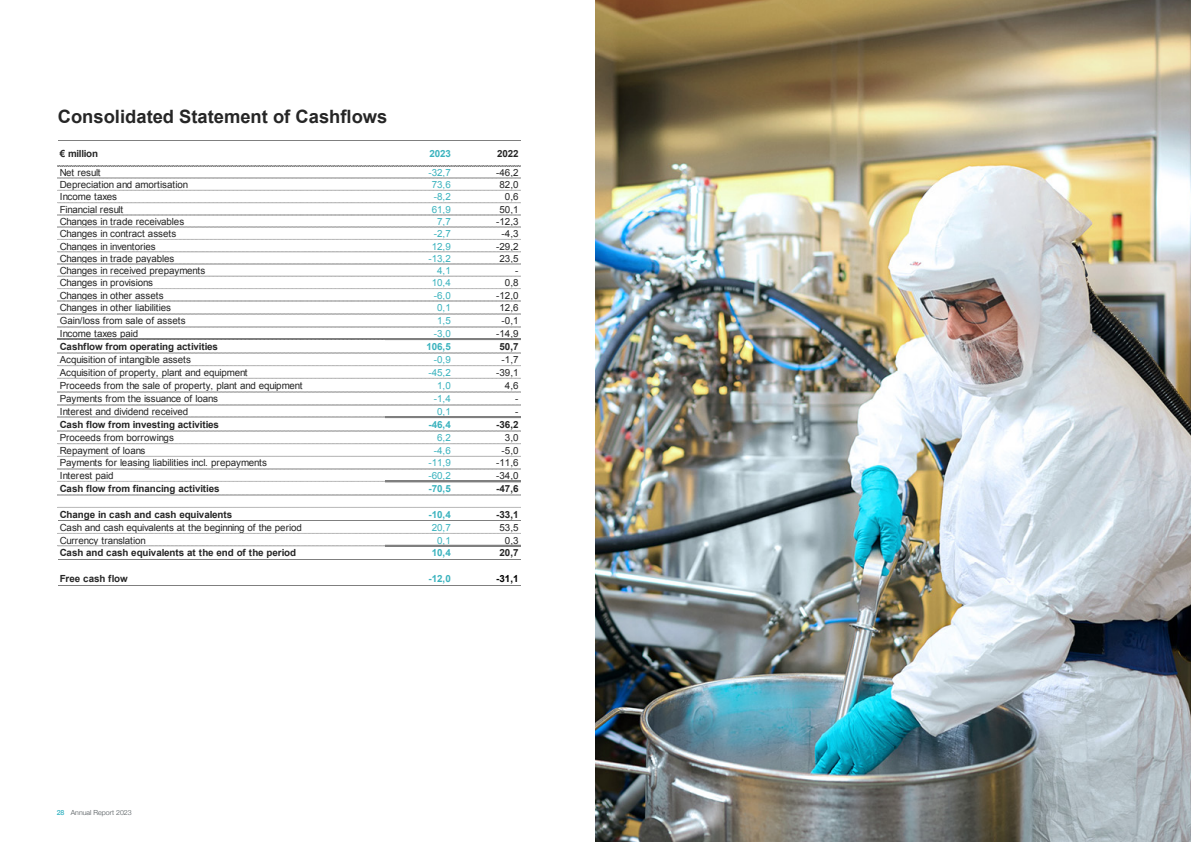
<style>
.page{position:relative;width:1191px;height:842px;background:#fff}
.page>*{position:absolute;margin:0;border:0;box-sizing:border-box;transform-origin:0 0}
.t1{font:700 18.4px "Arial";color:#262626}
.t2{font:9.8px "Arial";letter-spacing:-.005em;color:#262626}
.t3{font:700 9.8px "Arial";letter-spacing:-.005em;color:#262626}
.t4{font:9.8px "Arial";letter-spacing:-.005em;color:#3bb3be}
.t5{font:700 9.8px "Arial";letter-spacing:-.005em;color:#3bb3be}
.t6{font:700 9.8px "Arial";letter-spacing:-.03em;color:#262626}
.t7{font:700 9.8px "Arial";color:#000}
.t8{font:300 7px "Helvetica Neue";color:#4b5255}
.s1{font-weight:500;color:#34b2c1}
</style>
<div class="page">
<hr style="left:58px;top:339px;width:327px;height:1px;background:#bfbfbf">
<hr style="left:58px;top:417px;width:327px;height:1px;background:#bfbfbf">
<hr style="left:58px;top:481px;width:327px;height:1px;background:#bfbfbf">
<hr style="left:58px;top:545px;width:327px;height:1px;background:#bfbfbf">
<hr style="left:58px;top:141px;width:462px;height:1px;background:#7f7f7f">
<hr style="left:58px;top:166px;width:462px;height:1px;background:#bfbfbf">
<hr style="left:58px;top:178px;width:462px;height:1px;background:#bfbfbf">
<hr style="left:58px;top:190px;width:462px;height:1px;background:#bfbfbf">
<hr style="left:58px;top:202px;width:462px;height:1px;background:#bfbfbf">
<hr style="left:58px;top:215px;width:462px;height:1px;background:#bfbfbf">
<hr style="left:58px;top:227px;width:462px;height:1px;background:#bfbfbf">
<hr style="left:58px;top:239px;width:462px;height:1px;background:#bfbfbf">
<hr style="left:58px;top:251px;width:462px;height:1px;background:#bfbfbf">
<hr style="left:58px;top:264px;width:462px;height:1px;background:#bfbfbf">
<hr style="left:58px;top:276px;width:462px;height:1px;background:#bfbfbf">
<hr style="left:58px;top:288px;width:462px;height:1px;background:#bfbfbf">
<hr style="left:58px;top:301px;width:462px;height:1px;background:#bfbfbf">
<hr style="left:58px;top:314px;width:462px;height:1px;background:#bfbfbf">
<hr style="left:58px;top:327px;width:462px;height:1px;background:#bfbfbf">
<hr style="left:385px;top:338px;width:135px;height:1px;background:#7f7f7f">
<hr style="left:385px;top:339px;width:135px;height:1px;background:#7f7f7f">
<hr style="left:58px;top:353px;width:462px;height:1px;background:#bfbfbf">
<hr style="left:58px;top:365px;width:462px;height:1px;background:#bfbfbf">
<hr style="left:58px;top:378px;width:462px;height:1px;background:#bfbfbf">
<hr style="left:58px;top:392px;width:462px;height:1px;background:#bfbfbf">
<hr style="left:58px;top:405px;width:462px;height:1px;background:#bfbfbf">
<hr style="left:385px;top:416px;width:135px;height:1px;background:#7f7f7f">
<hr style="left:385px;top:417px;width:135px;height:1px;background:#7f7f7f">
<hr style="left:58px;top:431px;width:462px;height:1px;background:#bfbfbf">
<hr style="left:58px;top:443px;width:462px;height:1px;background:#bfbfbf">
<hr style="left:58px;top:456px;width:462px;height:1px;background:#bfbfbf">
<hr style="left:58px;top:469px;width:462px;height:1px;background:#bfbfbf">
<hr style="left:385px;top:481px;width:135px;height:1px;background:#7f7f7f">
<hr style="left:385px;top:482px;width:135px;height:1px;background:#7f7f7f">
<hr style="left:58px;top:495px;width:462px;height:1px;background:#bfbfbf">
<hr style="left:58px;top:507px;width:462px;height:1px;background:#bfbfbf">
<hr style="left:58px;top:520px;width:462px;height:1px;background:#7f7f7f">
<hr style="left:58px;top:533px;width:462px;height:1px;background:#bfbfbf">
<hr style="left:385px;top:545px;width:135px;height:1px;background:#7f7f7f">
<hr style="left:385px;top:546px;width:135px;height:1px;background:#7f7f7f">
<hr style="left:58px;top:559px;width:462px;height:1px;background:#7f7f7f">
<hr style="left:58px;top:585px;width:462px;height:1px;background:#7f7f7f">
<img style="left:595px;top:0;width:596px;height:842px">
<h1 class="t1" style="left:58px;top:104px;width:331px">Consolidated Statement of Cashflows</h1>
<p class="t6" style="left:60px;top:146px;width:40px">€ million</p>
<p class="t5" style="left:429px;top:147px;width:23px">2023</p>
<p class="t3" style="left:497px;top:147px;width:23px">2022</p>
<p class="t2" style="left:60px;top:166px;width:42px">Net result</p>
<p class="t4" style="left:428px;top:166px;width:24px">-32,7</p>
<p class="t2" style="left:496px;top:166px;width:24px">-46,2</p>
<p class="t2" style="left:60px;top:178px;width:130px">Depreciation and amortisation</p>
<p class="t4" style="left:432px;top:178px;width:21px">73,6</p>
<p class="t2" style="left:499px;top:178px;width:21px">82,0</p>
<p class="t2" style="left:60px;top:191px;width:59px">Income taxes</p>
<p class="t4" style="left:434px;top:191px;width:19px">-8,2</p>
<p class="t2" style="left:505px;top:191px;width:15px">0,6</p>
<p class="t2" style="left:60px;top:203px;width:65px">Financial result</p>
<p class="t4" style="left:432px;top:203px;width:21px">61,9</p>
<p class="t2" style="left:499px;top:203px;width:21px">50,1</p>
<p class="t2" style="left:60px;top:215px;width:126px">Changes in trade receivables</p>
<p class="t4" style="left:437px;top:215px;width:15px">7,7</p>
<p class="t2" style="left:496px;top:215px;width:24px">-12,3</p>
<p class="t2" style="left:60px;top:227px;width:118px">Changes in contract assets</p>
<p class="t4" style="left:434px;top:227px;width:19px">-2,7</p>
<p class="t2" style="left:501px;top:227px;width:19px">-4,3</p>
<p class="t2" style="left:60px;top:240px;width:98px">Changes in inventories</p>
<p class="t4" style="left:432px;top:240px;width:21px">12,9</p>
<p class="t2" style="left:496px;top:240px;width:24px">-29,2</p>
<p class="t2" style="left:60px;top:252px;width:116px">Changes in trade payables</p>
<p class="t4" style="left:428px;top:252px;width:24px">-13,2</p>
<p class="t2" style="left:499px;top:252px;width:21px">23,5</p>
<p class="t2" style="left:60px;top:264px;width:147px">Changes in received prepayments</p>
<p class="t4" style="left:437px;top:264px;width:15px">4,1</p>
<p class="t2" style="left:515px;top:264px;width:5px">-</p>
<p class="t2" style="left:60px;top:276px;width:95px">Changes in provisions</p>
<p class="t4" style="left:432px;top:276px;width:21px">10,4</p>
<p class="t2" style="left:505px;top:276px;width:15px">0,8</p>
<p class="t2" style="left:60px;top:289px;width:105px">Changes in other assets</p>
<p class="t4" style="left:434px;top:289px;width:19px">-6,0</p>
<p class="t2" style="left:496px;top:289px;width:24px">-12,0</p>
<p class="t2" style="left:60px;top:301px;width:113px">Changes in other liabilities</p>
<p class="t4" style="left:437px;top:301px;width:15px">0,1</p>
<p class="t2" style="left:499px;top:301px;width:21px">12,6</p>
<p class="t2" style="left:60px;top:314px;width:127px">Gain/loss from sale of assets</p>
<p class="t4" style="left:437px;top:314px;width:15px">1,5</p>
<p class="t2" style="left:501px;top:314px;width:19px">-0,1</p>
<p class="t2" style="left:60px;top:327px;width:80px">Income taxes paid</p>
<p class="t4" style="left:434px;top:327px;width:19px">-3,0</p>
<p class="t2" style="left:496px;top:327px;width:24px">-14,9</p>
<p class="t3" style="left:60px;top:340px;width:160px">Cashflow from operating activities</p>
<p class="t5" style="left:426px;top:340px;width:26px">106,5</p>
<p class="t3" style="left:499px;top:340px;width:21px">50,7</p>
<p class="t2" style="left:60px;top:353px;width:133px">Acquisition of intangible assets</p>
<p class="t4" style="left:434px;top:353px;width:19px">-0,9</p>
<p class="t2" style="left:501px;top:353px;width:19px">-1,7</p>
<p class="t2" style="left:60px;top:366px;width:189px">Acquisition of property, plant and equipment</p>
<p class="t4" style="left:428px;top:366px;width:24px">-45,2</p>
<p class="t2" style="left:496px;top:366px;width:24px">-39,1</p>
<p class="t2" style="left:60px;top:379px;width:244px">Proceeds from the sale of property, plant and equipment</p>
<p class="t4" style="left:437px;top:379px;width:15px">1,0</p>
<p class="t2" style="left:505px;top:379px;width:15px">4,6</p>
<p class="t2" style="left:60px;top:392px;width:160px">Payments from the issuance of loans</p>
<p class="t4" style="left:434px;top:392px;width:19px">-1,4</p>
<p class="t2" style="left:515px;top:392px;width:5px">-</p>
<p class="t2" style="left:60px;top:405px;width:130px">Interest and dividend received</p>
<p class="t4" style="left:437px;top:405px;width:15px">0,1</p>
<p class="t2" style="left:515px;top:405px;width:5px">-</p>
<p class="t3" style="left:60px;top:418px;width:161px">Cash flow from investing activities</p>
<p class="t5" style="left:428px;top:418px;width:24px">-46,4</p>
<p class="t3" style="left:496px;top:418px;width:24px">-36,2</p>
<p class="t2" style="left:60px;top:431px;width:116px">Proceeds from borrowings</p>
<p class="t4" style="left:437px;top:431px;width:15px">6,2</p>
<p class="t2" style="left:505px;top:431px;width:15px">3,0</p>
<p class="t2" style="left:60px;top:444px;width:87px">Repayment of loans</p>
<p class="t4" style="left:434px;top:444px;width:19px">-4,6</p>
<p class="t2" style="left:501px;top:444px;width:19px">-5,0</p>
<p class="t2" style="left:60px;top:457px;width:209px">Payments for leasing liabilities incl. prepayments</p>
<p class="t4" style="left:428px;top:457px;width:24px">-11,9</p>
<p class="t2" style="left:496px;top:457px;width:24px">-11,6</p>
<p class="t2" style="left:60px;top:469px;width:55px">Interest paid</p>
<p class="t4" style="left:428px;top:469px;width:24px">-60,2</p>
<p class="t2" style="left:496px;top:469px;width:24px">-34,0</p>
<p class="t3" style="left:60px;top:482px;width:161px">Cash flow from financing activities</p>
<p class="t5" style="left:428px;top:482px;width:24px">-70,5</p>
<p class="t3" style="left:496px;top:482px;width:24px">-47,6</p>
<p class="t3" style="left:60px;top:508px;width:174px">Change in cash and cash equivalents</p>
<p class="t5" style="left:428px;top:508px;width:24px">-10,4</p>
<p class="t3" style="left:496px;top:508px;width:24px">-33,1</p>
<p class="t2" style="left:60px;top:521px;width:244px">Cash and cash equivalents at the beginning of the period</p>
<p class="t4" style="left:432px;top:521px;width:21px">20,7</p>
<p class="t2" style="left:499px;top:521px;width:21px">53,5</p>
<p class="t2" style="left:60px;top:534px;width:88px">Currency translation</p>
<p class="t4" style="left:437px;top:534px;width:15px">0,1</p>
<p class="t2" style="left:505px;top:534px;width:15px">0,3</p>
<p class="t3" style="left:60px;top:546px;width:238px">Cash and cash equivalents at the end of the period</p>
<p class="t5" style="left:432px;top:546px;width:21px">10,4</p>
<p class="t3" style="left:499px;top:546px;width:21px">20,7</p>
<p class="t3" style="left:60px;top:572px;width:69px">Free cash flow</p>
<p class="t5" style="left:428px;top:572px;width:24px">-12,0</p>
<p class="t7" style="left:496px;top:572px;width:24px">-31,1</p>
<p class="t8" style="left:57px;top:806px;width:77px"><span class="s1">28</span> Annual Report 2023</p>
</div>
